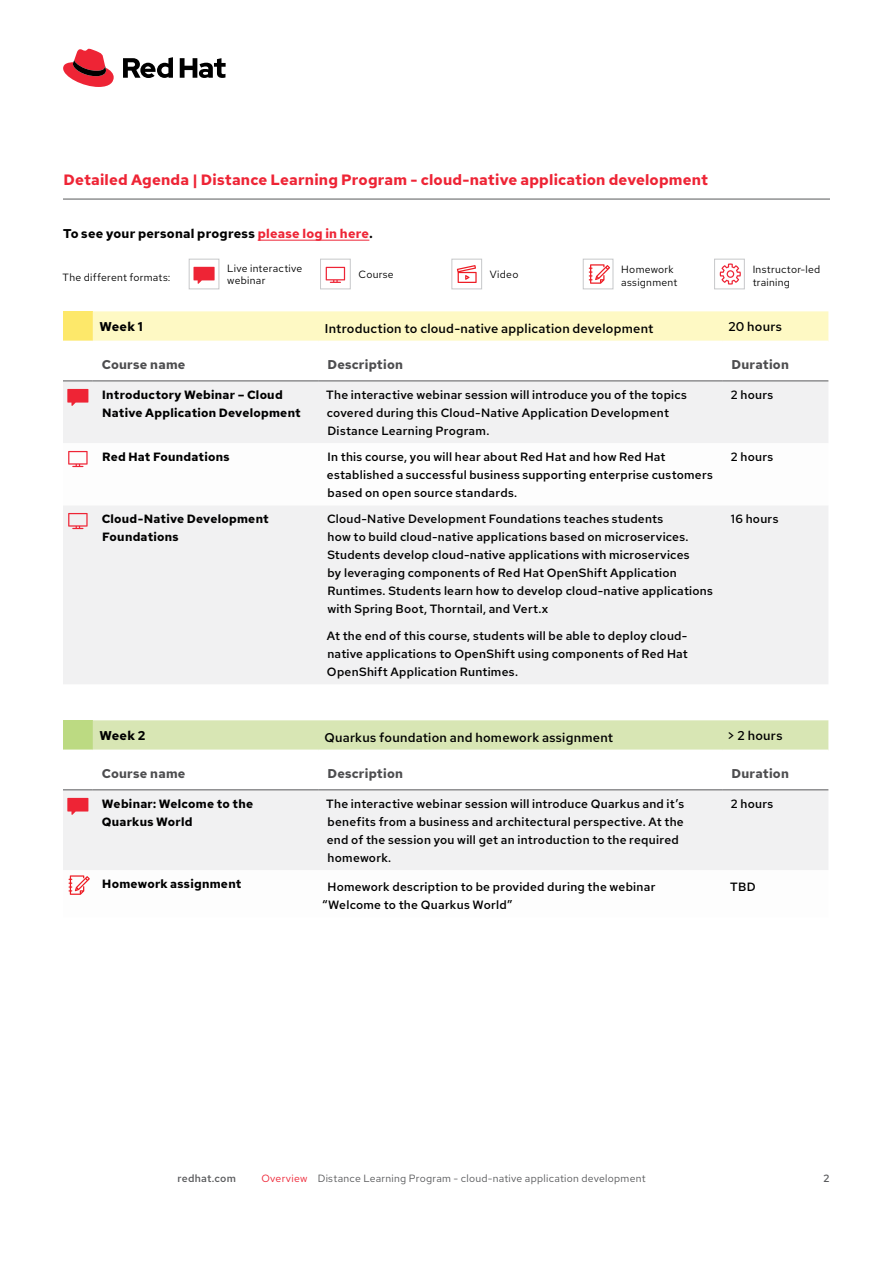
<style>
.page{position:relative;width:893px;height:1263px;background:#fff}
.page>*{position:absolute;margin:0;border:0;box-sizing:border-box;transform-origin:0 0}
.t1{font:700 15px "Red Hat Text";letter-spacing:.015em;color:#ee2435}
.t2{font:500 12.75px "Red Hat Text";letter-spacing:.02em;color:#000}
.t3{font:700 12.75px "Red Hat Text";letter-spacing:.02em;color:#4d4d4f}
.t4{font:700 12.75px "Red Hat Text";letter-spacing:.02em;color:#000}
.t5{font:500 12px/18px "Red Hat Text";letter-spacing:.02em;color:#000}
.t6{font:700 12px/18px "Red Hat Text";letter-spacing:.02em;color:#000}
.t7{font:10.5px/12.6px "Red Hat Text";letter-spacing:.025em;color:#000}
.t8{font:10.5px "Red Hat Text";letter-spacing:.025em;color:#58595b}
.t9{font:500 10.5px "Red Hat Text";letter-spacing:.025em;color:#58595b}
.s1{color:#ee2435}
</style>
<div class="page">
<hr style="left:63px;top:199px;width:767px;height:1px;background:#58595b">
<hr style="left:258px;top:240px;width:111px;height:1px;background:#ee2435">
<div style="left:63px;top:311px;width:30px;height:30px;background:#fde86a"></div>
<div style="left:93px;top:311px;width:735px;height:30px;background:#fef9c4"></div>
<div style="left:63px;top:381px;width:765px;height:303px;background:#f1f1f2"></div>
<svg style="left:63px;top:443px;width:765px;height:62px"></svg>
<hr style="left:63px;top:380px;width:30px;height:1px;background:#58595b">
<hr style="left:93px;top:380px;width:225px;height:1px;background:#58595b">
<hr style="left:318px;top:380px;width:404px;height:1px;background:#58595b">
<hr style="left:722px;top:380px;width:106px;height:1px;background:#58595b">
<svg style="left:67px;top:389px;width:21px;height:17px"></svg>
<svg style="left:68px;top:451px;width:20px;height:16px"></svg>
<svg style="left:68px;top:513px;width:20px;height:16px"></svg>
<div style="left:63px;top:720px;width:30px;height:30px;background:#bcda82"></div>
<div style="left:93px;top:720px;width:735px;height:29px;background:#d8e6b4"></div>
<hr style="left:63px;top:749px;width:30px;height:2px;background:#fff">
<div style="left:63px;top:790px;width:765px;height:80px;background:#f1f1f2"></div>
<hr style="left:63px;top:789px;width:30px;height:1px;background:#58595b">
<hr style="left:93px;top:789px;width:225px;height:1px;background:#58595b">
<hr style="left:318px;top:789px;width:404px;height:1px;background:#58595b">
<hr style="left:722px;top:789px;width:106px;height:1px;background:#58595b">
<svg style="left:67px;top:798px;width:21px;height:17px"></svg>
<svg style="left:68px;top:875px;width:22px;height:20px"></svg>
<svg style="left:720px;top:263px;width:21px;height:22px"></svg>
<div style="left:714px;top:259px;width:30px;height:30px;border:1px solid #c7c8ca"></div>
<svg style="left:589px;top:264px;width:21px;height:20px"></svg>
<div style="left:583px;top:259px;width:30px;height:30px;border:1px solid #c7c8ca"></div>
<svg style="left:457px;top:265px;width:20px;height:18px"></svg>
<div style="left:452px;top:259px;width:30px;height:30px;border:1px solid #c7c8ca"></div>
<svg style="left:326px;top:267px;width:19px;height:16px"></svg>
<div style="left:320px;top:259px;width:30px;height:30px;border:1px solid #c7c8ca"></div>
<svg style="left:193px;top:267px;width:22px;height:17px"></svg>
<div style="left:189px;top:259px;width:30px;height:30px;border:1px solid #c7c8ca"></div>
<svg style="left:63px;top:49px;width:51px;height:38px"></svg>
<svg style="left:123px;top:57px;width:103px;height:21px"></svg>
<p class="t1" style="left:64px;top:170px;width:646px">Detailed Agenda | Distance Learning Program - cloud-native application development</p>
<p class="t4" style="left:63px;top:225px;width:311px">To see your personal progress <span class="s1">please log in here</span>.</p>
<p class="t7" style="left:63px;top:271px;width:110px">The different formats:</p>
<p class="t7" style="left:227px;top:262px;width:77px">Live interactive webinar</p>
<p class="t7" style="left:621px;top:263px;width:58px">Homework assignment</p>
<p class="t7" style="left:359px;top:268px;width:37px">Course</p>
<p class="t7" style="left:490px;top:268px;width:30px">Video</p>
<p class="t7" style="left:753px;top:263px;width:69px">Instructor-led training</p>
<p class="t4" style="left:99px;top:318px;width:45px">Week 1</p>
<p class="t2" style="left:325px;top:320px;width:330px">Introduction to cloud-native application development</p>
<p class="t2" style="left:728px;top:318px;width:55px">20 hours</p>
<p class="t3" style="left:102px;top:356px;width:85px">Course name</p>
<p class="t3" style="left:327px;top:356px;width:77px">Description</p>
<p class="t3" style="left:731px;top:356px;width:59px">Duration</p>
<p class="t6" style="left:102px;top:385px;width:200px">Introductory Webinar – Cloud<br>Native Application Development</p>
<p class="t5" style="left:326px;top:385px;width:362px">The interactive webinar session will introduce you of the topics covered during this Cloud-Native Application Development<br>Distance Learning Program.</p>
<p class="t5" style="left:731px;top:385px;width:44px">2 hours</p>
<p class="t6" style="left:102px;top:447px;width:129px">Red Hat Foundations</p>
<p class="t5" style="left:327px;top:447px;width:388px">In this course, you will hear about Red Hat and how Red Hat established a successful business supporting enterprise customers based on open source standards.</p>
<p class="t5" style="left:731px;top:447px;width:44px">2 hours</p>
<p class="t6" style="left:102px;top:509px;width:168px">Cloud-Native Development<br>Foundations</p>
<p class="t5" style="left:327px;top:509px;width:387px">Cloud-Native Development Foundations teaches students<br>how to build cloud-native applications based on microservices.<br>Students develop cloud-native applications with microservices<br>by leveraging components of Red Hat OpenShift Application Runtimes. Students learn how to develop cloud-native applications with Spring Boot, Thorntail, and Vert.x</p>
<p class="t5" style="left:327px;top:626px;width:363px;text-align:justify">At the end of this course, students will be able to deploy cloud&shy;native applications to OpenShift using components of Red Hat OpenShift Application Runtimes.</p>
<p class="t5" style="left:731px;top:509px;width:49px">16 hours</p>
<p class="t4" style="left:99px;top:727px;width:48px">Week 2</p>
<p class="t2" style="left:324px;top:729px;width:290px">Quarkus foundation and homework assignment</p>
<p class="t2" style="left:727px;top:727px;width:57px">&gt; 2 hours</p>
<p class="t3" style="left:102px;top:765px;width:85px">Course name</p>
<p class="t3" style="left:327px;top:765px;width:77px">Description</p>
<p class="t3" style="left:731px;top:765px;width:59px">Duration</p>
<p class="t6" style="left:102px;top:794px;width:153px">Webinar: Welcome to the<br>Quarkus World</p>
<p class="t5" style="left:326px;top:794px;width:359px">The interactive webinar session will introduce Quarkus and it’s benefits from a business and architectural perspective. At the end of the session you will get an introduction to the required homework.</p>
<p class="t5" style="left:731px;top:794px;width:44px">2 hours</p>
<p class="t6" style="left:102px;top:874px;width:141px">Homework assignment</p>
<p class="t5" style="left:322px;top:878px;width:335px;text-indent:5px">Homework description to be provided during the webinar “Welcome to the Quarkus World”</p>
<p class="t5" style="left:730px;top:878px;width:27px">TBD</p>
<p class="t9" style="left:178px;top:1171px;width:60px">redhat.com</p>
<p class="t8" style="left:261px;top:1171px;width:386px"><span class="s1">Overview</span> Distance Learning Program - cloud-native application development</p>
<p class="t9" style="left:823px;top:1171px;width:7px">2</p>
</div>
